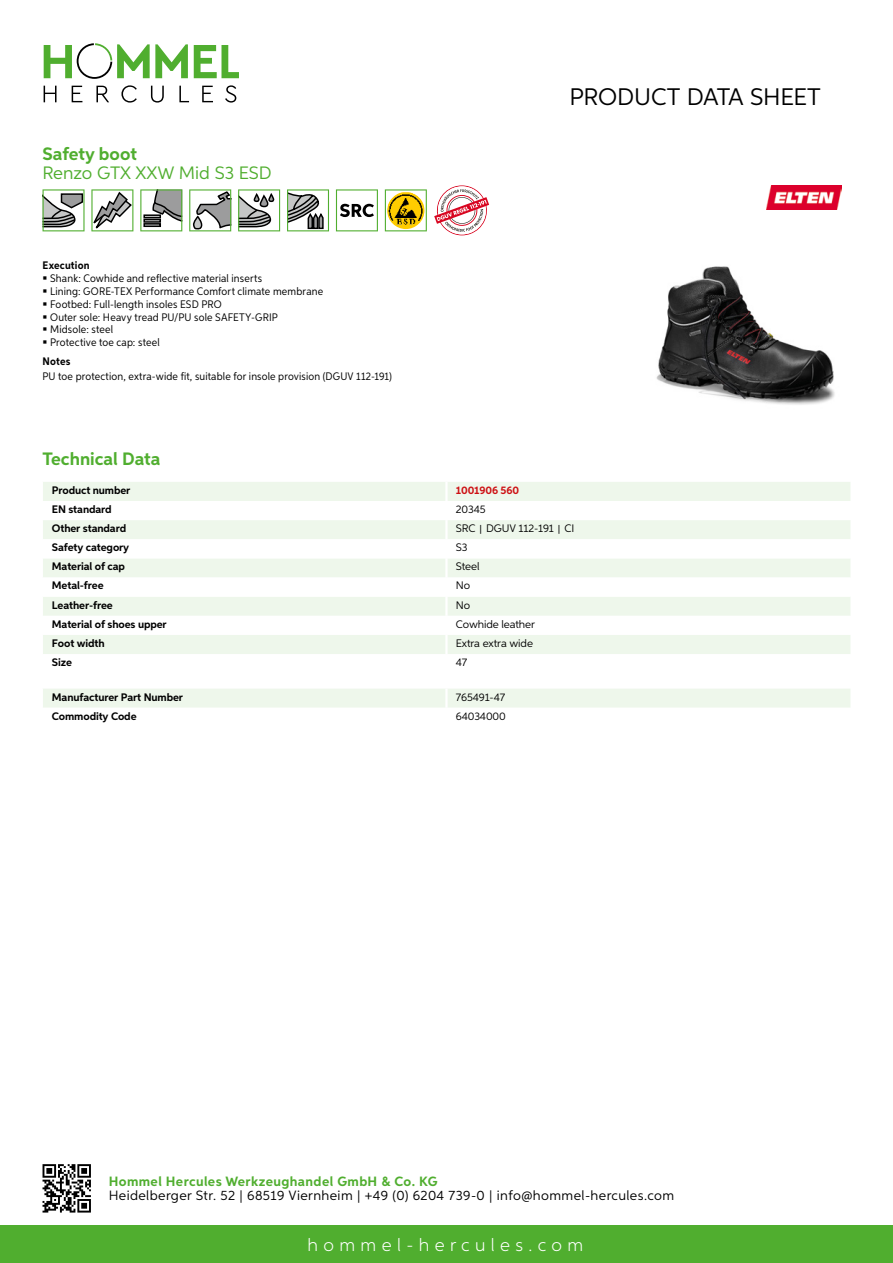
<style>
.page{position:relative;width:893px;height:1263px;background:#fff}
.page>*{position:absolute;margin:0;border:0;box-sizing:border-box;transform-origin:0 0}
.t1{font:24px "Aspira";letter-spacing:-.01em;color:#000}
.t2{font:700 18px "Aspira";color:#50ae2f}
.t3{font:300 18px "Aspira";letter-spacing:.3em;color:#fff}
.t4{font:18px "Aspira";color:#50ae2f}
.t5{font:13.5px "Aspira";letter-spacing:.03em;color:#000}
.t6{font:700 13.5px "Aspira";letter-spacing:.03em;color:#50ae2f}
.t7{font:10.95px/12.8px "Aspira Nar";letter-spacing:.015em;color:#000}
.t8{font:700 10.95px "Aspira";letter-spacing:-.01em;color:#000}
.t9{font:10.95px "Aspira";letter-spacing:-.01em;color:#000}
.t10{font:700 10.95px "Aspira Nar";letter-spacing:.015em;color:#000}
.t11{font:700 10.95px "Aspira";letter-spacing:-.01em;color:#cd1013}
.s1{font-family:"Wuerth Global";font-size:10.5px}
</style>
<div class="page">
<div style="left:0;top:1226px;width:893px;height:37px;background:#50ae2f"></div>
<svg style="left:43px;top:1164px;width:48px;height:48px"></svg>
<svg style="left:194px;top:45px;width:45px;height:33px"></svg>
<svg style="left:44px;top:43px;width:144px;height:36px"></svg>
<svg style="left:44px;top:86px;width:13px;height:16px"></svg>
<svg style="left:72px;top:86px;width:10px;height:16px"></svg>
<svg style="left:96px;top:86px;width:13px;height:16px"></svg>
<svg style="left:121px;top:85px;width:16px;height:18px"></svg>
<svg style="left:151px;top:86px;width:13px;height:17px"></svg>
<svg style="left:179px;top:86px;width:10px;height:16px"></svg>
<svg style="left:202px;top:86px;width:11px;height:16px"></svg>
<svg style="left:225px;top:85px;width:11px;height:18px"></svg>
<div style="left:43px;top:482px;width:807px;height:19px;background:#eef7eb"></div>
<svg style="left:43px;top:520px;width:807px;height:134px;fill:#eef7eb"></svg>
<hr style="left:445px;top:482px;width:3px;height:19px;background:#fff">
<hr style="left:445px;top:520px;width:3px;height:19px;background:#fff">
<hr style="left:445px;top:539px;width:3px;height:19px;background:#fff">
<hr style="left:445px;top:558px;width:3px;height:19px;background:#fff">
<hr style="left:445px;top:577px;width:3px;height:20px;background:#fff">
<hr style="left:445px;top:597px;width:3px;height:19px;background:#fff">
<hr style="left:445px;top:616px;width:3px;height:19px;background:#fff">
<hr style="left:445px;top:635px;width:3px;height:19px;background:#fff">
<div style="left:43px;top:689px;width:807px;height:19px;background:#eef7eb"></div>
<svg style="left:43px;top:189px;width:90px;height:42px"></svg>
<svg style="left:140px;top:189px;width:42px;height:42px"></svg>
<svg style="left:189px;top:189px;width:42px;height:42px"></svg>
<svg style="left:238px;top:189px;width:42px;height:42px"></svg>
<svg style="left:287px;top:189px;width:42px;height:42px"></svg>
<svg style="left:336px;top:189px;width:42px;height:42px"></svg>
<svg style="left:385px;top:189px;width:42px;height:42px"></svg>
<svg style="left:434px;top:185px;width:55px;height:50px"></svg>
<img style="left:656px;top:266px;width:179px;height:139px">
<img style="left:766px;top:185px;width:76px;height:24px">
<h2 class="t2" style="left:43px;top:142px;width:96px">Safety boot</h2>
<h2 class="t4" style="left:43px;top:162px;width:228px">Renzo GTX XXW Mid S3 ESD</h2>
<p class="t10" style="left:43px;top:259px;width:49px">Execution</p>
<p class="t7" style="left:50px;top:272px;width:275px">Shank: Cowhide and reflective material inserts<br>Lining: GORE-TEX Performance Comfort climate membrane Footbed: Full-length insoles ESD PRO<br>Outer sole: Heavy tread PU/PU sole SAFETY-GRIP<br>Midsole: steel<br>Protective toe cap: steel</p>
<p class="t10" style="left:43px;top:355px;width:29px">Notes</p>
<p class="t7" style="left:43px;top:370px;width:351px">PU toe protection, extra-wide fit, suitable for insole provision (DGUV 112-191)</p>
<h1 class="t1" style="left:569px;top:82px;width:253px">Product data sh eet</h1>
<h2 class="t2" style="left:43px;top:448px;width:120px">Technical Data</h2>
<p class="t8" style="left:52px;top:483px;width:80px">Product number</p>
<p class="t11" style="left:456px;top:483px;width:65px">1001906 560</p>
<p class="t8" style="left:52px;top:502px;width:61px">EN standard</p>
<p class="t9" style="left:456px;top:502px;width:31px">20345</p>
<p class="t8" style="left:52px;top:521px;width:76px">Other standard</p>
<p class="t9" style="left:456px;top:522px;width:120px">SRC <span class="s1">|</span> DGUV 112-191 <span class="s1">|</span> CI</p>
<p class="t8" style="left:52px;top:541px;width:79px">Safety category</p>
<p class="t9" style="left:456px;top:541px;width:13px">S3</p>
<p class="t8" style="left:52px;top:560px;width:75px">Material of cap</p>
<p class="t9" style="left:456px;top:560px;width:25px">Steel</p>
<p class="t8" style="left:52px;top:579px;width:53px">Metal-free</p>
<p class="t9" style="left:456px;top:579px;width:16px">No</p>
<p class="t8" style="left:52px;top:598px;width:62px">Leather-free</p>
<p class="t9" style="left:456px;top:598px;width:16px">No</p>
<p class="t8" style="left:52px;top:617px;width:116px">Material of shoes upper</p>
<p class="t9" style="left:456px;top:617px;width:81px">Cowhide leather</p>
<p class="t8" style="left:52px;top:636px;width:54px">Foot width</p>
<p class="t9" style="left:456px;top:636px;width:79px">Extra extra wide</p>
<p class="t8" style="left:52px;top:655px;width:22px">Size</p>
<p class="t9" style="left:456px;top:655px;width:13px">47</p>
<p class="t8" style="left:52px;top:690px;width:133px">Manufacturer Part Number</p>
<p class="t9" style="left:456px;top:690px;width:51px">765491-47</p>
<p class="t8" style="left:52px;top:709px;width:86px">Commodity Code</p>
<p class="t9" style="left:456px;top:709px;width:52px">64034000</p>
<p class="t6" style="left:109px;top:1172px;width:330px">Hommel Hercules Werkzeughandel GmbH &amp; Co. KG</p>
<p class="t5" style="left:109px;top:1187px;width:567px">Heidelberger Str. 52 | 68519 Viernheim | +49 (0) 6204 739-0 | info@hommel-hercules.com</p>
<h2 class="t3" style="left:307px;top:1234px;width:277px">hommel-hercules.com</h2>
</div>
